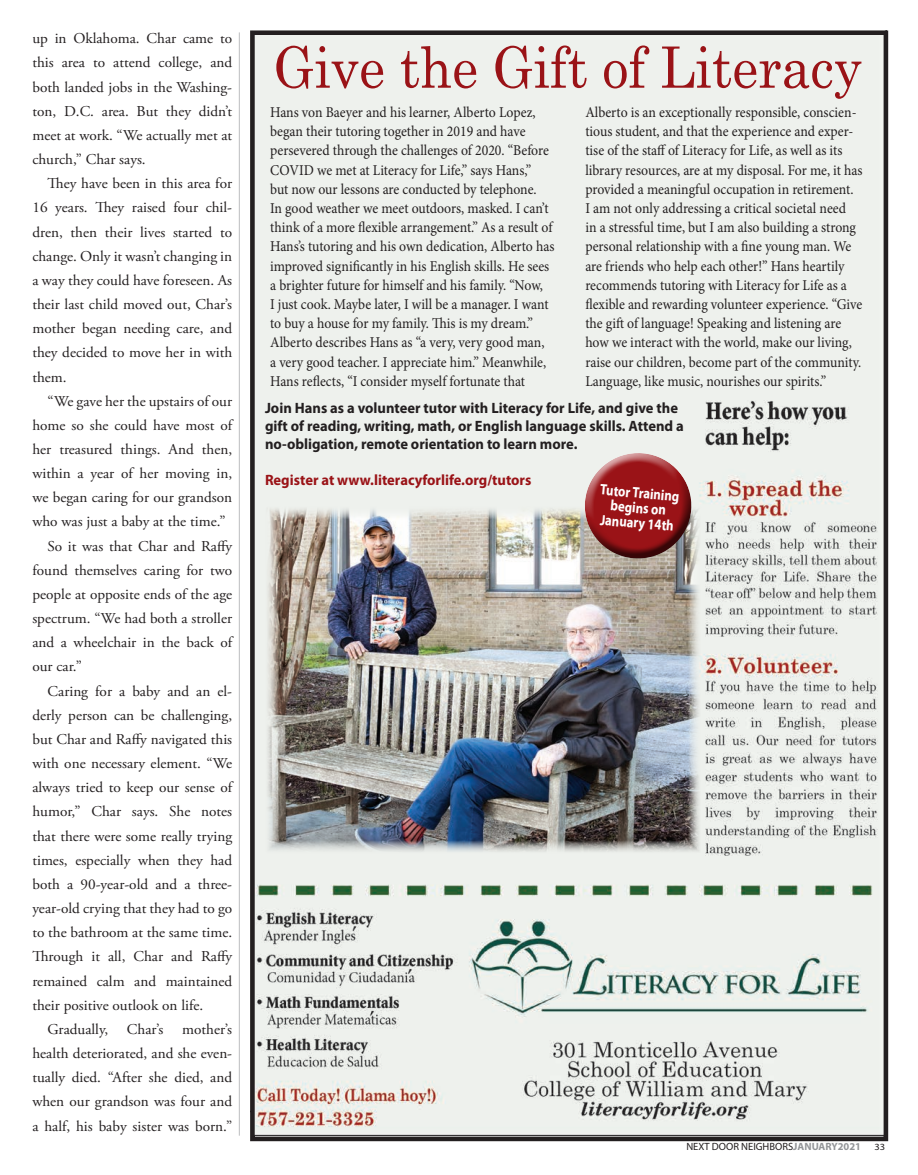
<style>
.page{position:relative;width:918px;height:1175px;background:#fff}
.page>*{position:absolute;margin:0;border:0;box-sizing:border-box;transform-origin:0 0}
.t1{font:57px "Century Schoolbook";color:#9a1317;scale:.92 1}
.t2{font:15px/19.2px "Minion Pro";letter-spacing:-.005em;color:#231f20;scale:.92 1}
.t3{font:15px/24.2px "Adobe Garamond Pro";color:#231f20;text-align:justify}
.t4{font:700 15px/18px "Myriad Pro";color:#231f20}
.t5{font:700 15px "Myriad Pro";color:#9a1317}
.t6{font:700 15px/15px "Myriad Pro";color:#fff;text-align:center;scale:.85 1}
.t7{font:10.5px "Myriad Pro";color:#231f20}
.t8{font:9.45px "Myriad Pro";color:#231f20;scale:1.11 1}
.s1{font-weight:700;color:#939598}
</style>
<div class="page">
<img style="left:256px;top:36px;width:626px;height:1099px">
<div style="left:250px;top:30px;width:638px;height:1111px;border:5px solid #231f20"></div>
<img style="left:265px;top:506px;width:436px;height:347px">
<svg style="left:579px;top:448px;width:118px;height:115px;background:#a95a5a"></svg>
<hr style="left:239px;top:32px;width:1px;height:1103px;background:#bcbdc0">
<p class="t3" style="left:32px;top:27px;width:201px">up in Oklahoma. Char came to this area to attend college, and both landed jobs in the Washing&shy;ton, D.C. area. But they didn’t meet at work. “We actually met at church,” Char says.</p>
<p class="t3" style="left:32px;top:172px;width:201px;text-indent:15px">They have been in this area for 16 years. They raised four chil&shy;dren, then their lives started to change. Only it wasn’t changing in a way they could have foreseen. As their last child moved out, Char’s mother began needing care, and they decided to move her in with them.</p>
<p class="t3" style="left:48px;top:389px;width:186px">“We gave her the upstairs of our</p>
<p class="t3" style="left:32px;top:413px;width:201px">home so she could have most of</p>
<p class="t3" style="left:32px;top:438px;width:201px">her treasured things. And then,</p>
<p class="t3" style="left:32px;top:462px;width:201px">within a year of her moving in,</p>
<p class="t3" style="left:32px;top:486px;width:201px">we began caring for our grandson</p>
<p class="t3" style="left:32px;top:510px;width:195px">who was just a baby at the time.”</p>
<p class="t3" style="left:48px;top:534px;width:186px">So it was that Char and Raffy</p>
<p class="t3" style="left:32px;top:558px;width:201px">found themselves caring for two</p>
<p class="t3" style="left:32px;top:582px;width:201px">people at opposite ends of the age</p>
<p class="t3" style="left:32px;top:607px;width:201px">spectrum. “We had both a stroller</p>
<p class="t3" style="left:32px;top:631px;width:201px">and a wheelchair in the back of</p>
<p class="t3" style="left:32px;top:655px;width:51px">our car.”</p>
<p class="t3" style="left:48px;top:679px;width:186px">Caring for a baby and an el-</p>
<p class="t3" style="left:32px;top:703px;width:201px">derly person can be challenging,</p>
<p class="t3" style="left:32px;top:727px;width:201px">but Char and Raffy navigated this</p>
<p class="t3" style="left:32px;top:751px;width:201px">with one necessary element. “We</p>
<p class="t3" style="left:32px;top:776px;width:201px">always tried to keep our sense of</p>
<p class="t3" style="left:32px;top:800px;width:201px">humor,” Char says. She notes</p>
<p class="t3" style="left:32px;top:824px;width:201px">that there were some really trying</p>
<p class="t3" style="left:32px;top:848px;width:201px">times, especially when they had</p>
<p class="t3" style="left:32px;top:872px;width:201px">both a 90-year-old and a three-</p>
<p class="t3" style="left:32px;top:896px;width:201px">year-old crying that they had to go</p>
<p class="t3" style="left:32px;top:921px;width:201px">to the bathroom at the same time.</p>
<p class="t3" style="left:32px;top:945px;width:201px">Through it all, Char and Raffy</p>
<p class="t3" style="left:32px;top:969px;width:201px">remained calm and maintained</p>
<p class="t3" style="left:32px;top:993px;width:172px">their positive outlook on life.</p>
<p class="t3" style="left:48px;top:1017px;width:186px">Gradually, Char’s mother’s</p>
<p class="t3" style="left:32px;top:1041px;width:201px">health deteriorated, and she even-</p>
<p class="t3" style="left:32px;top:1065px;width:201px">tually died. “After she died, and</p>
<p class="t3" style="left:32px;top:1090px;width:201px">when our grandson was four and</p>
<p class="t3" style="left:32px;top:1114px;width:201px">a half, his baby sister was born.”</p>
<h1 class="t1" style="left:274px;top:19px;width:641px">Give the Gift of Literacy</h1>
<p class="t2" style="left:270px;top:103px;width:310px">Hans von Baeyer and his learner, Alberto Lopez, began their tutoring together in 2019 and have persevered through the challenges of 2020. “Before COVID we met at Literacy for Life,” says Hans,”<br>but now our lessons are conducted by telephone.<br>In good weather we meet outdoors, masked. I can’t think of a more flexible arrangement.” As a result of Hans’s tutoring and his own dedication, Alberto has improved significantly in his English skills. He sees a brighter future for himself and his family. “Now,<br>I just cook. Maybe later, I will be a manager. I want to buy a house for my family. This is my dream.” Alberto describes Hans as “a very, very good man,<br>a very good teacher. I appreciate him.” Meanwhile, Hans reflects, “I consider myself fortunate that</p>
<p class="t2" style="left:585px;top:103px;width:303px">Alberto is an exceptionally responsible, conscien&shy;tious student, and that the experience and exper&shy;tise of the staff of Literacy for Life, as well as its library resources, are at my disposal. For me, it has provided a meaningful occupation in retirement.<br>I am not only addressing a critical societal need<br>in a stressful time, but I am also building a strong personal relationship with a fine young man. We are friends who help each other!” Hans heartily recommends tutoring with Literacy for Life as a flexible and rewarding volunteer experience. “Give the gift of language! Speaking and listening are how we interact with the world, make our living, raise our children, become part of the community.<br>Language, like music, nourishes our spirits.”</p>
<p class="t4" style="left:265px;top:399px;width:420px">Join Hans as a volunteer tutor with Literacy for Life, and give the gift of reading, writing, math, or English language skills. Attend a no-obligation, remote orientation to learn more.</p>
<p class="t5" style="left:265px;top:470px;width:268px">Register at www.literacyforlife.org/tutors</p>
<p class="t6" style="left:601px;top:481px;width:95px;rotate:5deg">Tutor Training begins on<br>January 14th</p>
<p class="t7" style="left:686px;top:1140px;width:176px">NEXT DOOR NEIGHBORS<span class="s1">JANUARY2021</span></p>
<p class="t8" style="left:874px;top:1141px;width:11px">33</p>
</div>
